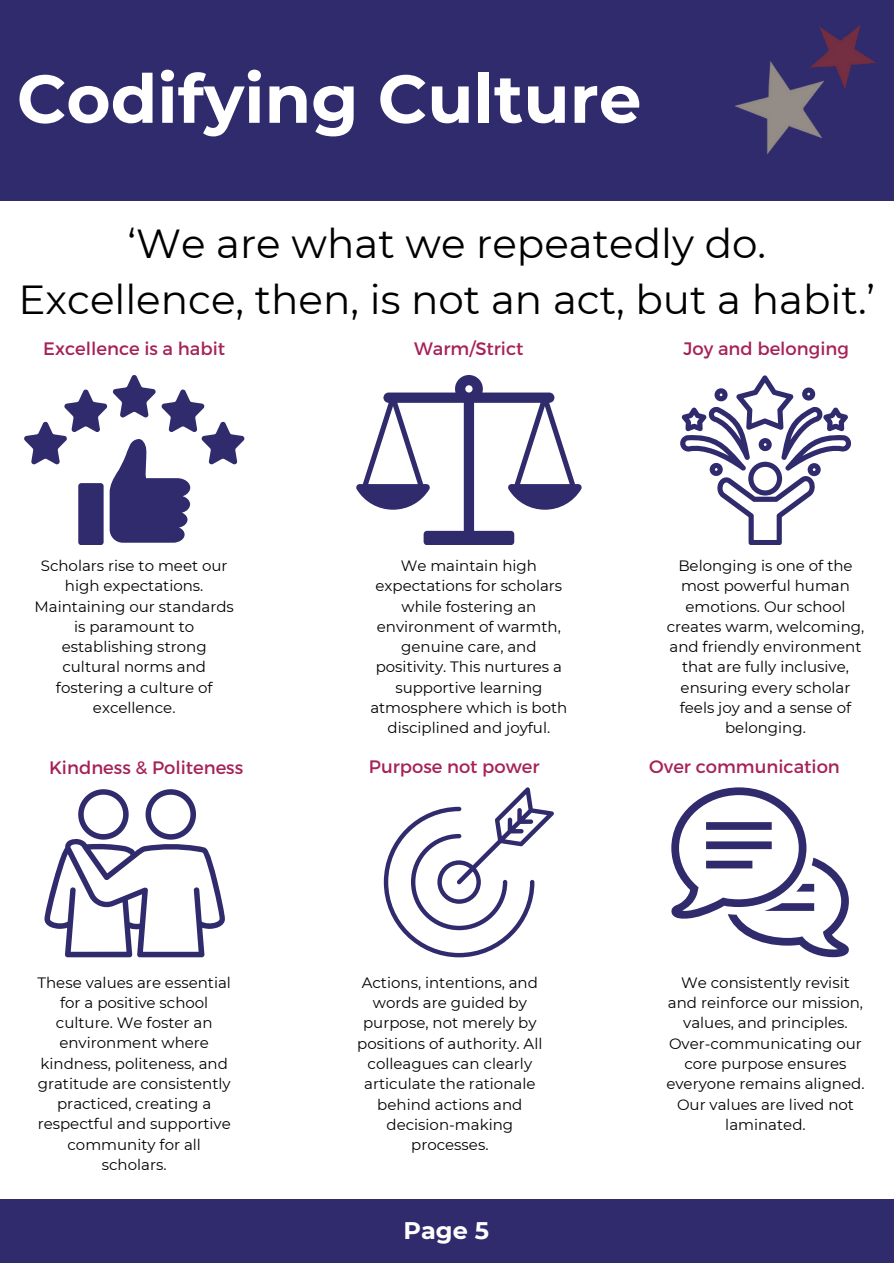
<style>
.page{position:relative;width:894px;height:1264px;background:#fff}
.page>*{position:absolute;margin:0;border:0;box-sizing:border-box;transform-origin:0 0}
.t1{font:700 67.5px "Montserrat";color:#fff}
.t2{font:40.5px/56.2px "Montserrat";color:#000;text-align:center}
.t3{font:700 24px "Montserrat";color:#fefefe}
.t4{font:18px "Montserrat";color:#a62258}
.t5{font:15px/20.2px "Montserrat";color:#000;text-align:center}
</style>
<div class="page">
<div style="left:0;top:1199px;width:893px;height:64px;background:#2f2b6d"></div>
<div style="left:0;top:0;width:893px;height:200px;background:#2f2b6d"></div>
<img style="left:735px;top:24px;width:141px;height:130px">
<svg style="left:24px;top:375px;width:220px;height:170px"></svg>
<svg style="left:356px;top:375px;width:225px;height:170px"></svg>
<svg style="left:680px;top:375px;width:171px;height:170px"></svg>
<svg style="left:44px;top:789px;width:181px;height:168px"></svg>
<svg style="left:384px;top:787px;width:169px;height:170px"></svg>
<svg style="left:671px;top:787px;width:177px;height:170px"></svg>
<p class="t1" style="left:17px;top:57px;width:626px">Codifying Culture</p>
<h1 class="t2" style="left:18px;top:215px;width:858px">‘We are what we repeatedly do.<br>Excellence, then, is not an act, but a habit.’</h1>
<h2 class="t4" style="left:43px;top:337px;width:183px">Excellence is a habit</h2>
<h4 class="t4" style="left:414px;top:337px;width:111px">Warm/Strict</h4>
<h4 class="t4" style="left:683px;top:337px;width:167px">Joy and belonging</h4>
<p class="t5" style="left:34px;top:555px;width:201px">Scholars rise to meet our high expectations.<br>Maintaining our standards is paramount to establishing strong cultural norms and fostering a culture of excellence.</p>
<p class="t5" style="left:370px;top:555px;width:198px">We maintain high expectations for scholars while fostering an environment of warmth, genuine care, and positivity. This nurtures a supportive learning atmosphere which is both disciplined and joyful.</p>
<p class="t5" style="left:666px;top:555px;width:199px">Belonging is one of the most powerful human emotions. Our school creates warm, welcoming, and friendly environment that are fully inclusive, ensuring every scholar feels joy and a sense of belonging.</p>
<h4 class="t4" style="left:49px;top:755px;width:196px">Kindness &amp; Politeness</h4>
<p class="t5" style="left:37px;top:972px;width:195px">These values are essential for a positive school culture. We foster an environment where kindness, politeness, and gratitude are consistently practiced, creating a respectful and supportive community for all scholars.</p>
<p class="t4" style="left:369px;top:755px;width:172px">Purpose not power</p>
<p class="t5" style="left:357px;top:972px;width:187px">Actions, intentions, and words are guided by purpose, not merely by positions of authority. All colleagues can clearly articulate the rationale behind actions and decision-making processes.</p>
<h3 class="t3" style="left:403px;top:1215px;width:87px">Page 5</h3>
<h4 class="t4" style="left:649px;top:754px;width:192px">Over communication</h4>
<p class="t5" style="left:666px;top:972px;width:199px">We consistently revisit and reinforce our mission, values, and principles.<br>Over-communicating our core purpose ensures everyone remains aligned.<br>Our values are lived not laminated.</p>
</div>
